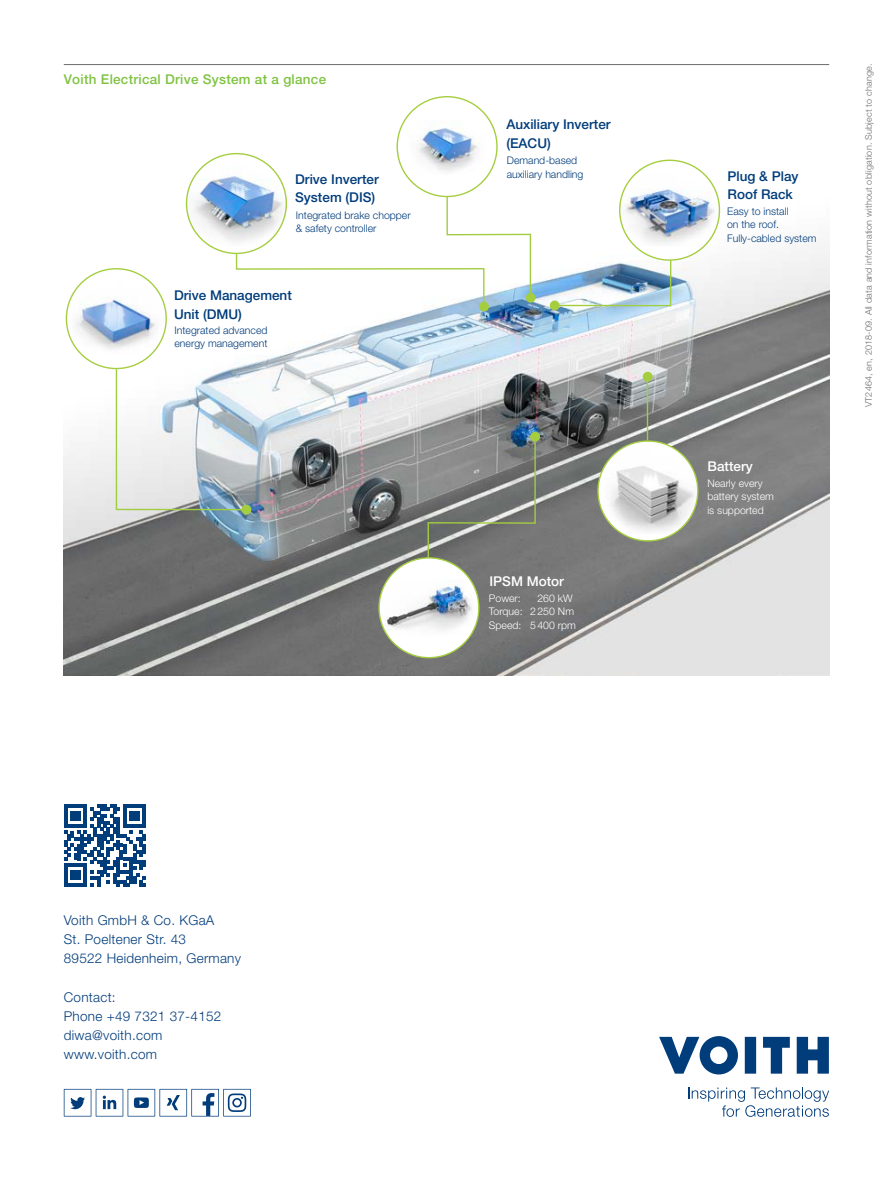
<style>
.page{position:relative;width:893px;height:1191px;background:#fff}
.page>*{position:absolute;margin:0;border:0;box-sizing:border-box;transform-origin:0 0}
.t1{font:300 13.5px/19.2px "Helvetica Neue LT Pro";letter-spacing:.02em;color:#013c7b}
.t2{font:500 13.5px/18.1px "Helvetica Neue LT Pro";color:#013c7b}
.t3{font:500 13.5px "Helvetica Neue LT Pro";letter-spacing:.02em;color:#7fc241}
.t4{font:500 13.5px "Helvetica Neue LT Pro";color:#fff}
.t5{font:300 10.5px/13.5px "Helvetica Neue LT Pro";color:#013c7b}
.t6{font:300 10.5px/13.5px "Helvetica Neue LT Pro";color:#fff}
.t7{font:300 9px "Helvetica Neue LT Pro";letter-spacing:.02em;color:#6c6d70}
</style>
<div class="page">
<svg style="left:64px;top:1089px;width:187px;height:27px"></svg>
<hr style="left:64px;top:64px;width:765px;height:1px;background:#6c6d70">
<svg style="left:659px;top:1036px;width:79px;height:38px"></svg>
<svg style="left:745px;top:1036px;width:11px;height:37px"></svg>
<svg style="left:763px;top:1036px;width:27px;height:37px"></svg>
<svg style="left:797px;top:1036px;width:32px;height:37px"></svg>
<svg style="left:688px;top:1087px;width:141px;height:29px"></svg>
<img style="left:64px;top:126px;width:765px;height:550px">
<svg style="left:64px;top:804px;width:82px;height:82px"></svg>
<svg style="left:526px;top:293px;width:10px;height:10px"></svg>
<div style="left:550px;top:300px;width:10px;height:10px;background:#a5ce3f;border-radius:50%"></div>
<div style="left:479px;top:302px;width:10px;height:9px;background:#a5ce3f;border-radius:50%"></div>
<div style="left:242px;top:504px;width:9px;height:10px;background:#a5ce3f;border-radius:50%"></div>
<div style="left:643px;top:372px;width:10px;height:9px;background:#a5ce3f;border-radius:50%"></div>
<div style="left:530px;top:432px;width:10px;height:9px;background:#a5ce3f;border-radius:50%"></div>
<img style="left:553px;top:258px;width:119px;height:49px">
<hr style="left:647px;top:377px;width:1px;height:63px;background:#a2cc41">
<svg style="left:427px;top:435px;width:109px;height:124px"></svg>
<svg style="left:235px;top:194px;width:297px;height:114px"></svg>
<svg style="left:115px;top:368px;width:133px;height:143px"></svg>
<div style="left:620px;top:160px;width:99px;height:100px;background:#fff;border-radius:50%"></div>
<img style="left:620px;top:174px;width:99px;height:72px">
<div style="left:66px;top:269px;width:100px;height:99px;background:#fff;border-radius:50%"></div>
<img style="left:66px;top:283px;width:100px;height:71px">
<div style="left:379px;top:558px;width:100px;height:99px;background:#fff;border-radius:50%"></div>
<img style="left:379px;top:565px;width:98px;height:71px">
<svg style="left:598px;top:441px;width:100px;height:100px"></svg>
<img style="left:598px;top:449px;width:100px;height:85px">
<div style="left:187px;top:154px;width:99px;height:99px;background:#fff;border-radius:50%"></div>
<img style="left:187px;top:164px;width:99px;height:82px">
<div style="left:397px;top:97px;width:100px;height:99px;background:#fff;border-radius:50%"></div>
<img style="left:417px;top:123px;width:62px;height:48px">
<p class="t3" style="left:64px;top:71px;width:264px">Voith Electrical Drive System at a glance</p>
<p class="t2" style="left:506px;top:115px;width:106px">Auxiliary Inverter (EACU)</p>
<p class="t5" style="left:507px;top:153px;width:78px">Demand-based auxiliary handling</p>
<p class="t2" style="left:727px;top:166px;width:73px">Plug &amp; Play<br>Roof Rack</p>
<p class="t2" style="left:295px;top:170px;width:85px">Drive Inverter<br>System (DIS)</p>
<p class="t5" style="left:296px;top:208px;width:116px">Integrated brake chopper &amp; safety controller</p>
<p class="t5" style="left:727px;top:204px;width:91px">Easy to install<br>on the roof.<br>Fully-cabled system</p>
<p class="t2" style="left:174px;top:286px;width:119px">Drive Management<br>Unit (DMU)</p>
<p class="t5" style="left:175px;top:323px;width:94px">Integrated advanced energy management</p>
<p class="t4" style="left:489px;top:573px;width:76px">IPSM Motor</p>
<p class="t6" style="left:489px;top:591px;width:89px;text-indent:48px">260 kW<br>Torque: 2250 Nm<br>Speed: 5400 rpm</p>
<p class="t6" style="left:489px;top:591px;width:33px">Power:</p>
<p class="t4" style="left:708px;top:458px;width:47px">Battery</p>
<p class="t6" style="left:707px;top:476px;width:68px">Nearly every battery system is supported</p>
<p class="t7" style="left:863px;top:407px;width:345px;rotate:-90deg">VT2464, en, 2018-09. All data and information without obligation. Subject to change.</p>
<p class="t1" style="left:64px;top:910px;width:179px">Voith GmbH &amp; Co. KGaA<br>St. Poeltener Str. 43<br>89522 Heidenheim, Germany</p>
<p class="t1" style="left:64px;top:987px;width:159px">Contact:<br>Phone +49 7321 37-4152 diwa@voith.com www.voith.com</p>
</div>
